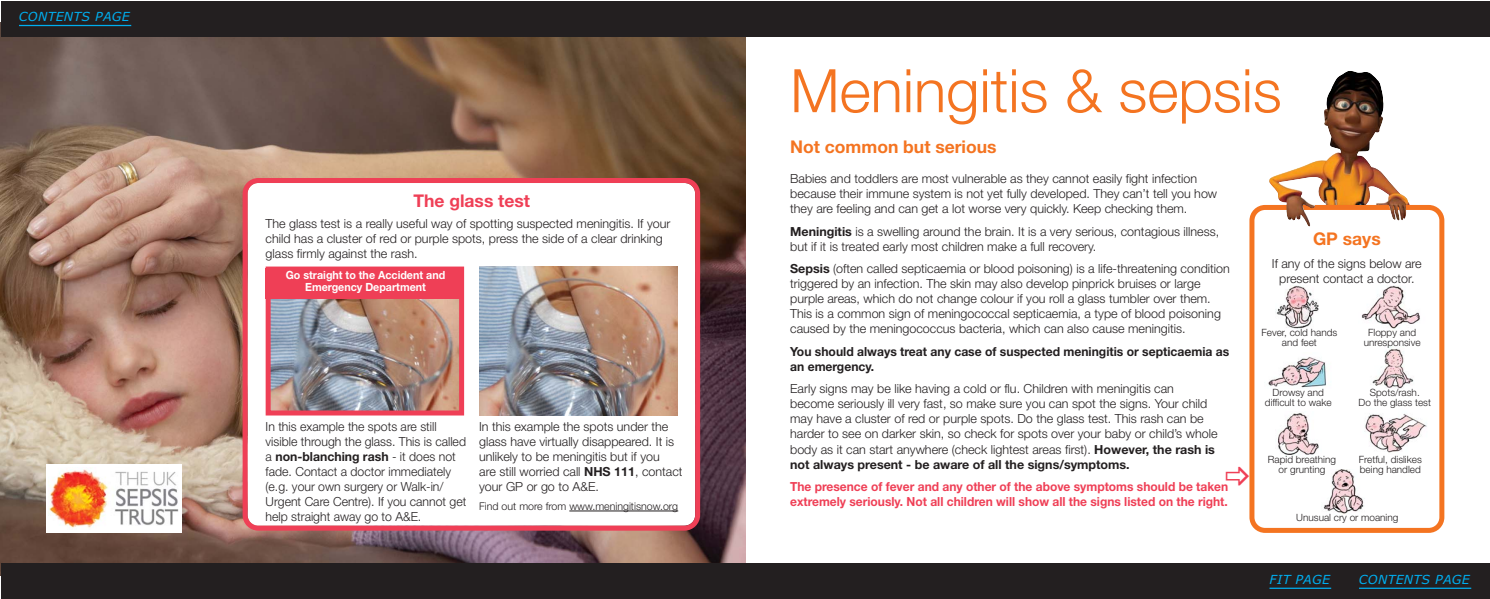
<style>
.page{position:relative;width:1490px;height:599px;background:#fff}
.page>*{position:absolute;margin:0;border:0;box-sizing:border-box;transform-origin:0 0}
.t1{font:300 60px "Helvetica Neue";color:#f47421}
.t2{font:700 17.5px "Helvetica Neue";color:#f47421}
.t3{font:700 17.5px "Helvetica Neue";color:#ef3f56}
.t4{font:300 12.5px/15px "Helvetica Neue";color:#231f20}
.t5{font:700 12.5px/15px "Helvetica Neue";color:#ef3f56;scale:.96 1}
.t6{font:700 12.5px/15px "Helvetica Neue";color:#231f20}
.t7{font:italic 12.5px "Verdana";letter-spacing:.025em;color:#00aeef}
.t8{font:700 11.25px/12.5px "Helvetica Neue";color:#fff;text-align:center;scale:.95 1}
.t9{font:300 10.62px "Helvetica Neue";color:#231f20}
.t10{font:300 10px/10px "Helvetica Neue";color:#231f20;text-align:center}
.s1{font-weight:700}
</style>
<div class="page">
<img style="left:0;top:22px;width:745px;height:553px">
<svg style="left:243px;top:178px;width:457px;height:352px"></svg>
<img style="left:272px;top:298px;width:186px;height:111px">
<div style="left:266px;top:266px;width:198px;height:149px;border:5px solid #ef3f56"></div>
<img style="left:479px;top:266px;width:199px;height:149px">
<hr style="left:569px;top:510px;width:109px;height:1px;background:#231f20">
<div style="left:266px;top:268px;width:196px;height:30px;background:#ef3f56"></div>
<svg style="left:1249px;top:205px;width:195px;height:327px"></svg>
<img style="left:1269px;top:120px;width:141px;height:107px">
<img style="left:1275px;top:285px;width:47px;height:46px">
<img style="left:1264px;top:352px;width:67px;height:36px">
<img style="left:1275px;top:411px;width:47px;height:45px">
<img style="left:1358px;top:285px;width:69px;height:46px">
<img style="left:1366px;top:347px;width:53px;height:41px">
<img style="left:1360px;top:408px;width:69px;height:46px">
<img style="left:1321px;top:469px;width:46px;height:45px">
<div style="left:46px;top:463px;width:135px;height:69px;background:#fff"></div>
<img style="left:48px;top:469px;width:131px;height:59px">
<div style="left:1px;top:1px;width:1488px;height:35px;background:#231f20"></div>
<hr style="left:19px;top:25px;width:112px;height:1px;background:#00aeef">
<div style="left:1px;top:563px;width:1488px;height:35px;background:#231f20"></div>
<hr style="left:1269px;top:587px;width:62px;height:1px;background:#00aeef">
<hr style="left:1359px;top:587px;width:112px;height:1px;background:#00aeef">
<p class="t7" style="left:19px;top:10px;width:112px">CONTENTS PAGE</p>
<h2 class="t3" style="left:413px;top:194px;width:118px">The glass test</h2>
<p class="t4" style="left:266px;top:217px;width:406px">The glass test is a really useful way of spotting suspected meningitis. If your child has a cluster of red or purple spots, press the side of a clear drinking glass firmly against the rash.</p>
<p class="t8" style="left:286px;top:269px;width:169px">Go straight to the Accident and<br>Emergency Department</p>
<p class="t4" style="left:266px;top:420px;width:202px">In this example the spots are still visible through the glass. This is called a <span class="s1">non-blanching rash</span> - it does not fade. Contact a doctor immediately (e.g. your own surgery or Walk-in/ Urgent Care Centre). If you cannot get help straight away go to A&amp;E.</p>
<p class="t4" style="left:479px;top:420px;width:205px">In this example the spots under the glass have virtually disappeared. It is unlikely to be meningitis but if you<br>are still worried call <span class="s1">NHS 111</span>, contact your GP or go to A&amp;E.</p>
<p class="t9" style="left:479px;top:502px;width:200px">Find out more from www.meningitisnow.org</p>
<h1 class="t1" style="left:790px;top:69px;width:493px">Meningitis &amp; sepsis</h1>
<h2 class="t2" style="left:790px;top:140px;width:208px">Not common but serious</h2>
<p class="t4" style="left:790px;top:172px;width:428px">Babies and toddlers are most vulnerable as they cannot easily fight infection because their immune system is not yet fully developed. They can’t tell you how they are feeling and can get a lot worse very quickly. Keep checking them.</p>
<p class="t4" style="left:790px;top:225px;width:430px"><span class="s1">Meningitis</span> is a swelling around the brain. It is a very serious, contagious illness, but if it is treated early most children make a full recovery.</p>
<p class="t4" style="left:790px;top:262px;width:441px"><span class="s1">Sepsis</span> (often called septicaemia or blood poisoning) is a life-threatening condition triggered by an infection. The skin may also develop pinprick bruises or large purple areas, which do not change colour if you roll a glass tumbler over them.<br>This is a common sign of meningococcal septicaemia, a type of blood poisoning caused by the meningococcus bacteria, which can also cause meningitis.</p>
<p class="t6" style="left:790px;top:345px;width:441px">You should always treat any case of suspected meningitis or septicaemia as an emergency.</p>
<p class="t4" style="left:790px;top:382px;width:429px">Early signs may be like having a cold or flu. Children with meningitis can become seriously ill very fast, so make sure you can spot the signs. Your child may have a cluster of red or purple spots. Do the glass test. This rash can be harder to see on darker skin, so check for spots over your baby or child’s whole body as it can start anywhere (check lightest areas first). <span class="s1">However, the rash is not always present - be aware of all the signs/symptoms.</span></p>
<p class="t5" style="left:790px;top:480px;width:458px">The presence of fever and any other of the above symptoms should be taken extremely seriously. Not all children will show all the signs listed on the right.</p>
<h2 class="t2" style="left:1313px;top:232px;width:69px">GP says</h2>
<p class="t4" style="left:1272px;top:257px;width:151px;text-align:center">If any of the signs below are present contact a doctor.</p>
<p class="t10" style="left:1261px;top:328px;width:77px">Fever, cold hands and feet</p>
<p class="t10" style="left:1363px;top:328px;width:58px">Floppy and unresponsive</p>
<p class="t10" style="left:1265px;top:388px;width:68px">Drowsy and difficult to wake</p>
<p class="t10" style="left:1358px;top:388px;width:74px">Spots/rash.<br>Do the glass test</p>
<p class="t10" style="left:1268px;top:455px;width:70px">Rapid breathing or grunting</p>
<p class="t10" style="left:1359px;top:455px;width:64px;text-align:left">Fretful, dislikes being handled</p>
<p class="t10" style="left:1296px;top:512px;width:104px">Unusual cry or moaning</p>
<p class="t7" style="left:1269px;top:572px;width:62px">FIT PAGE</p>
<p class="t7" style="left:1358px;top:572px;width:112px">CONTENTS PAGE</p>
</div>
